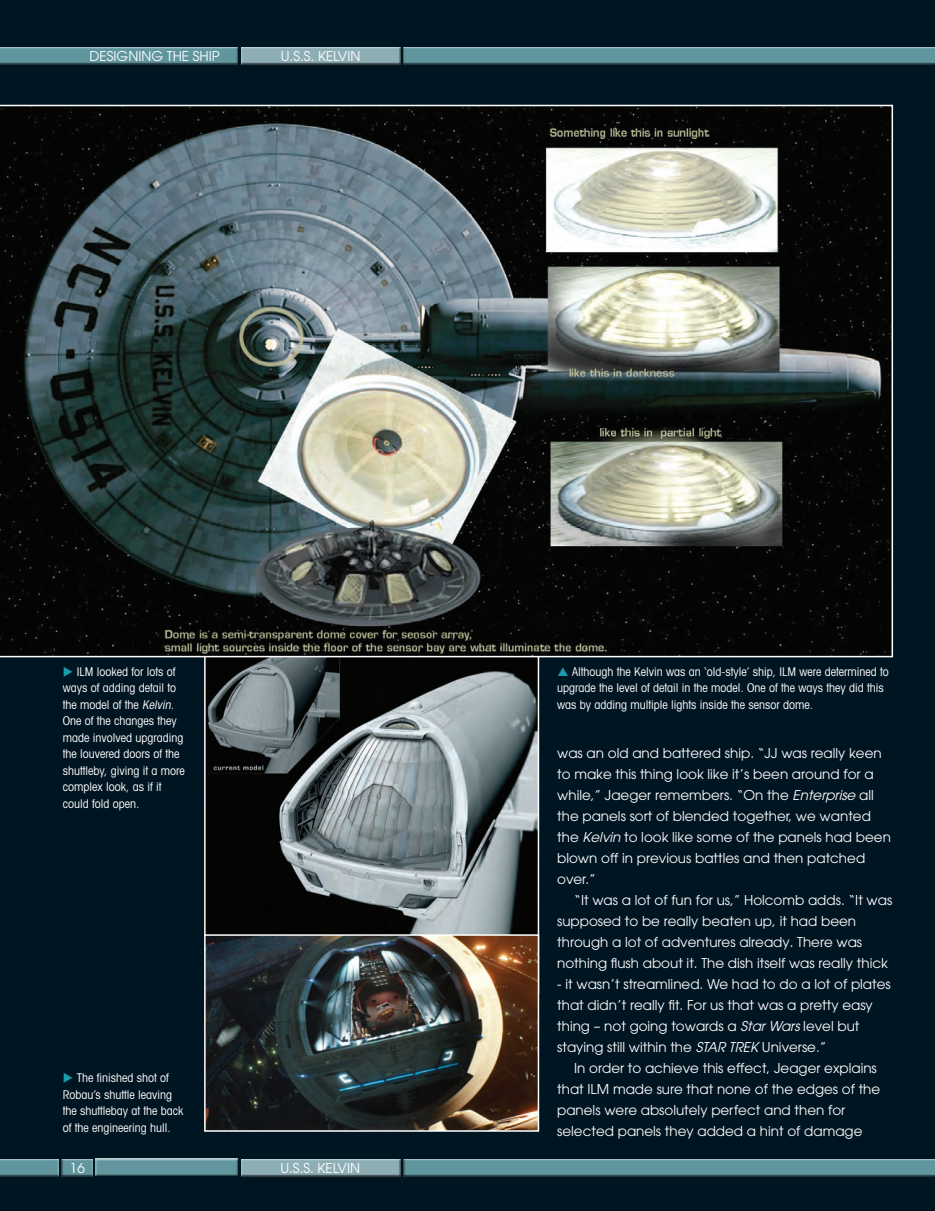
<style>
.page{position:relative;width:935px;height:1211px;background:#001522}
.page>*{position:absolute;margin:0;border:0;box-sizing:border-box;transform-origin:0 0}
.t1{font:13.5px/21px "Avant Garde LT";color:#fff}
.t2{font:italic 13.5px "Avant Garde LT";color:#fff}
.t3{font:condensed 12px/16.5px "Avant Garde LT";color:#fff}
.s1{color:#1a9cac}
.s2{font-style:italic}
</style>
<div class="page">
<div style="left:239px;top:1158px;width:162px;height:18px;background:#231f20;opacity:.75"></div>
<div style="left:94px;top:1158px;width:145px;height:18px;background:#231f20;opacity:.75"></div>
<div style="left:60px;top:1158px;width:34px;height:18px;background:#231f20;opacity:.75"></div>
<div style="left:0;top:1158px;width:59px;height:18px;background:#231f20;opacity:.75"></div>
<div style="left:402px;top:1158px;width:533px;height:18px;background:#231f20;opacity:.75"></div>
<div style="left:239px;top:46px;width:162px;height:19px;background:#231f20;opacity:.75"></div>
<div style="left:0;top:46px;width:239px;height:19px;background:#231f20;opacity:.75"></div>
<div style="left:402px;top:46px;width:533px;height:19px;background:#231f20;opacity:.75"></div>
<img style="left:207px;top:657px;width:329px;height:277px">
<img style="left:207px;top:937px;width:329px;height:192px">
<div style="left:204px;top:934px;width:335px;height:198px;border:2px solid #fff"></div>
<img style="left:0;top:105px;width:893px;height:552px">
<p class="t1" style="left:89px;top:46px;width:132px">DESIGNING THE SHIP</p>
<p class="t1" style="left:281px;top:46px;width:81px">U.S.S. KELVIN</p>
<p class="t3" style="left:63px;top:663px;width:123px"><span class="s1">◆</span> ILM looked for lots of ways of adding detail to the model of the <span class="s2">Kelvin.<br></span>One of the changes they made involved upgrading the louvered doors of the shuttleby, giving it a more complex look, as if it could fold open.</p>
<p class="t3" style="left:63px;top:1070px;width:122px"><span class="s1">◆</span> The finished shot of<br>Robau’s shuttle leaving the shuttlebay at the back of the engineering hull.</p>
<p class="t1" style="left:70px;top:1157px;width:16px">16</p>
<p class="t1" style="left:280px;top:1157px;width:81px">U.S.S. KELVIN</p>
<p class="t3" style="left:557px;top:663px;width:333px;text-indent:15px">Although the Kelvin was an ‘old-style’ ship, ILM were determined to upgrade the level of detail in the model. One of the ways they did this was by adding multiple lights inside the sensor dome.</p>
<p class="t1" style="left:557px;top:742px;width:335px">was an old and battered ship. “JJ was really keen to make this thing look like it’s been around for a while,” Jaeger remembers. “On the <span class="s2">Enterprise</span> all the panels sort of blended together, we wanted the <span class="s2">Kelvin</span> to look like some of the panels had been blown off in previous battles and then patched over.”</p>
<p class="t1" style="left:557px;top:889px;width:337px;text-indent:17px">“It was a lot of fun for us,” Holcomb adds. “It was supposed to be really beaten up, it had been through a lot of adventures already. There was nothing flush about it. The dish itself was really thick</p>
<p class="t1" style="left:557px;top:973px;width:335px">- it wasn’t streamlined. We had to do a lot of plates that didn’t really fit. For us that was a pretty easy thing – not going towards a <span class="s2">Star Wars</span> level but staying still within the <span class="s2">Star</span></p>
<p class="t2" style="left:729px;top:1039px;width:15px">Trek</p>
<p class="t1" style="left:762px;top:1036px;width:66px">Universe.”</p>
<p class="t1" style="left:574px;top:1057px;width:304px">In order to achieve this effect, Jeager explains</p>
<p class="t1" style="left:557px;top:1078px;width:324px">that ILM made sure that none of the edges of the</p>
<p class="t1" style="left:557px;top:1099px;width:289px">panels were absolutely perfect and then for</p>
<p class="t1" style="left:557px;top:1120px;width:307px">selected panels they added a hint of damage</p>
</div>
